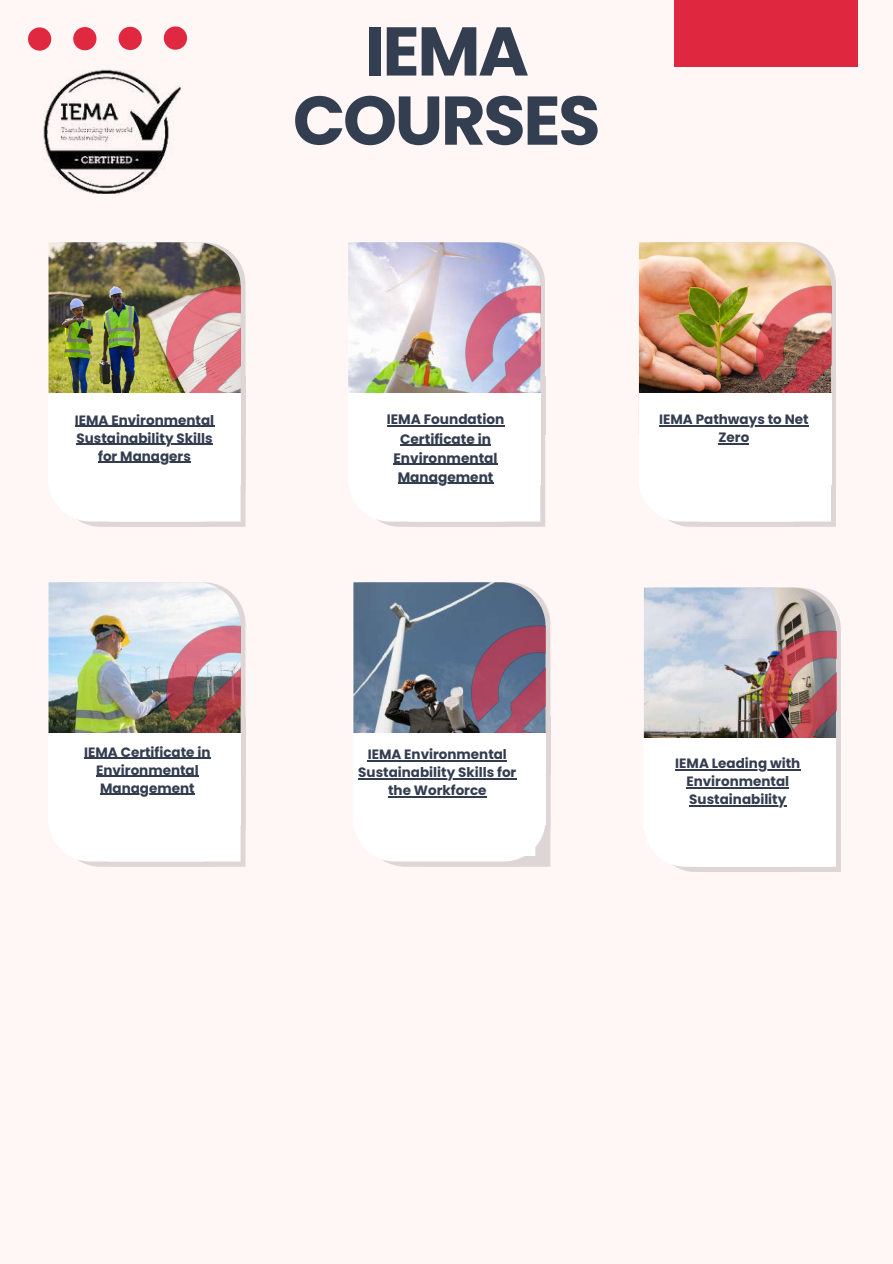
<style>
.page{position:relative;width:893px;height:1264px;background:#fff}
.page>*{position:absolute;margin:0;border:0;box-sizing:border-box;transform-origin:0 0}
.t1{font:700 68.85px/69.2px "Poppins";letter-spacing:-.035em;color:#333e50;text-align:center}
.t2{font:700 13.65px/19.2px "Poppins";color:#333d50;text-align:center}
.t3{font:700 13.5px/18px "Poppins";color:#333d50;text-align:center}
</style>
<div class="page">
<div style="left:0;top:0;width:892px;height:1263px;background:#fff6f6"></div>
<div style="left:674px;top:0;width:183px;height:66px;background:#df273f"></div>
<svg style="left:164px;top:26px;width:23px;height:24px"></svg>
<svg style="left:119px;top:27px;width:23px;height:23px"></svg>
<svg style="left:73px;top:27px;width:23px;height:23px"></svg>
<svg style="left:28px;top:27px;width:23px;height:23px"></svg>
<img style="left:43px;top:69px;width:137px;height:124px">
<svg style="left:377px;top:369px;width:168px;height:158px"></svg>
<img style="left:348px;top:242px;width:192px;height:151px">
<div style="left:348px;top:393px;width:192px;height:91px;background:#fff"></div>
<img style="left:463px;top:277px;width:77px;height:116px">
<svg style="left:667px;top:369px;width:168px;height:158px"></svg>
<img style="left:639px;top:242px;width:192px;height:151px">
<div style="left:639px;top:393px;width:192px;height:91px;background:#fff"></div>
<img style="left:753px;top:277px;width:78px;height:116px">
<hr style="left:386px;top:425px;width:118px;height:1px;background:#333d50">
<hr style="left:400px;top:444px;width:91px;height:2px;background:#333d50">
<hr style="left:393px;top:464px;width:104px;height:1px;background:#333d50">
<hr style="left:397px;top:483px;width:96px;height:1px;background:#333d50">
<hr style="left:659px;top:425px;width:149px;height:1px;background:#333d50">
<hr style="left:718px;top:443px;width:31px;height:1px;background:#333d50">
<svg style="left:77px;top:369px;width:168px;height:158px"></svg>
<img style="left:48px;top:242px;width:192px;height:151px">
<div style="left:48px;top:393px;width:192px;height:91px;background:#fff"></div>
<img style="left:163px;top:277px;width:78px;height:116px">
<hr style="left:75px;top:426px;width:139px;height:1px;background:#333d50">
<hr style="left:76px;top:444px;width:136px;height:1px;background:#333d50">
<hr style="left:98px;top:462px;width:93px;height:1px;background:#333d50">
<svg style="left:77px;top:709px;width:168px;height:157px"></svg>
<img style="left:48px;top:582px;width:192px;height:151px">
<div style="left:48px;top:733px;width:192px;height:91px;background:#fff"></div>
<img style="left:163px;top:616px;width:78px;height:116px">
<img style="left:353px;top:582px;width:192px;height:127px">
<img style="left:468px;top:616px;width:77px;height:93px">
<svg style="left:673px;top:714px;width:167px;height:158px"></svg>
<img style="left:643px;top:587px;width:192px;height:151px">
<div style="left:643px;top:738px;width:192px;height:91px;background:#fff"></div>
<img style="left:758px;top:622px;width:78px;height:116px">
<hr style="left:84px;top:757px;width:126px;height:2px;background:#333d50">
<hr style="left:96px;top:775px;width:103px;height:2px;background:#333d50">
<hr style="left:100px;top:793px;width:95px;height:2px;background:#333d50">
<svg style="left:353px;top:709px;width:197px;height:157px"></svg>
<hr style="left:414px;top:796px;width:72px;height:1px;background:#333d50">
<hr style="left:675px;top:769px;width:125px;height:1px;background:#333d50">
<hr style="left:686px;top:787px;width:103px;height:1px;background:#333d50">
<hr style="left:689px;top:805px;width:97px;height:1px;background:#333d50">
<h1 class="t1" style="left:293px;top:17px;width:309px">IEMA<br>COURSES</h1>
<p class="t3" style="left:75px;top:411px;width:141px">IEMA Environmental<br>Sustainability Skills for Managers</p>
<p class="t2" style="left:386px;top:410px;width:119px">IEMA Foundation<br>Certificate in<br>Environmental<br>Management</p>
<p class="t3" style="left:659px;top:410px;width:151px">IEMA Pathways to Net<br>Zero</p>
<p class="t3" style="left:84px;top:743px;width:128px">IEMA Certificate in<br>Environmental<br>Management</p>
<p class="t3" style="left:358px;top:745px;width:160px">IEMA Environmental<br>Sustainability Skills for the Workforce</p>
<p class="t3" style="left:675px;top:754px;width:126px">IEMA Leading with<br>Environmental<br>Sustainability</p>
</div>
